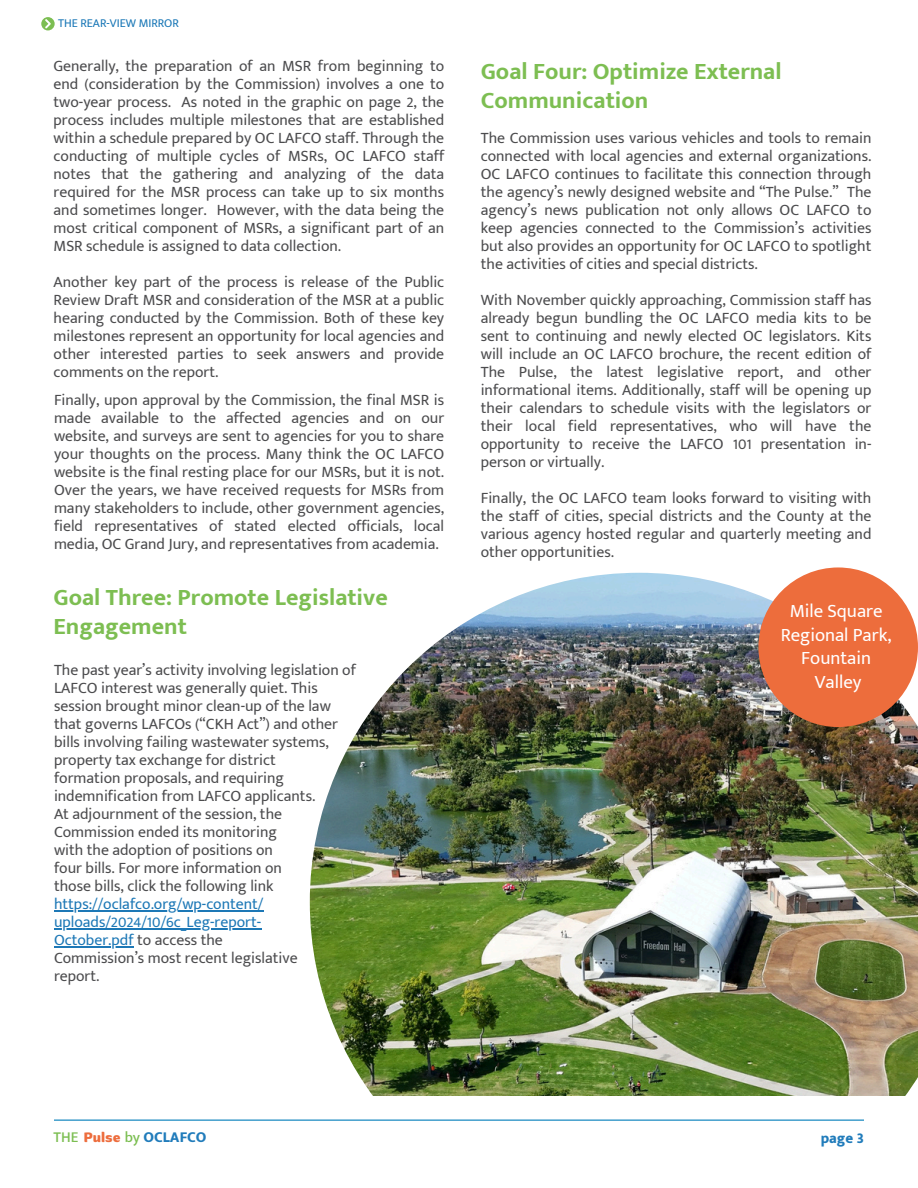
<style>
.page{position:relative;width:918px;height:1188px;background:#fff}
.page>*{position:absolute;margin:0;border:0;box-sizing:border-box;transform-origin:0 0}
.t1{font:700 24px/29.2px "Mukta Mahee";color:#7dbe52}
.t2{font:18.75px/23.7px "Mukta Mahee";color:#fff;text-align:center}
.t3{font:15.75px/18px "Mukta Mahee";color:#4c4c4e;text-align:justify}
.t4{font:15.75px "Mukta Mahee";color:#1d78b6}
.t5{font:800 15px "Mukta Mahee";color:#217cbb}
.t6{font:12px "Mukta Mahee";color:#1b78b7}
.s1{color:#1d78b6}
.s2{font-weight:500;color:#7cbe52}
.s3{font-family:"Banburi";font-weight:700;color:#ed6d3d}
</style>
<div class="page">
<svg style="left:41px;top:17px;width:14px;height:13px"></svg>
<svg style="left:45px;top:19px;width:6px;height:9px"></svg>
<img style="left:310px;top:573px;width:608px;height:523px">
<hr style="left:54px;top:1120px;width:810px;height:1px;background:#017dba">
<hr style="left:54px;top:910px;width:209px;height:2px;background:#1d78b6">
<hr style="left:54px;top:928px;width:207px;height:2px;background:#1d78b6">
<hr style="left:54px;top:946px;width:80px;height:2px;background:#1d78b6">
<div style="left:758px;top:567px;width:160px;height:160px;background:#ed6d3c;border-radius:50%"></div>
<h5 class="t6" style="left:58px;top:16px;width:122px">THE REAR-VIEW MIRROR</h5>
<h5 class="t3" style="left:54px;top:56px;width:392px">Generally, the preparation of an MSR from beginning to end (consideration by the Commission) involves a one to two-year process. As noted in the graphic on page 2, the process includes multiple milestones that are established within a schedule prepared by OC LAFCO staff. Through the conducting of multiple cycles of MSRs, OC LAFCO staff notes that the gathering and analyzing of the data required for the MSR process can take up to six months and sometimes longer. However, with the data being the most critical component of MSRs, a significant part of an MSR schedule is assigned to data collection.</h5>
<h2 class="t3" style="left:54px;top:272px;width:392px">Another key part of the process is release of the Public Review Draft MSR and consideration of the MSR at a public hearing conducted by the Commission. Both of these key milestones represent an opportunity for local agencies and other interested parties to seek answers and provide comments on the report.</h2>
<p class="t3" style="left:54px;top:390px;width:392px">Finally, upon approval by the Commission, the final MSR is made available to the affected agencies and on our website, and surveys are sent to agencies for you to share your thoughts on the process. Many think the OC LAFCO website is the final resting place for our MSRs, but it is not.<br>Over the years, we have received requests for MSRs from many stakeholders to include, other government agencies, field representatives of stated elected officials, local media, OC Grand Jury, and representatives from academia.</p>
<h1 class="t1" style="left:54px;top:582px;width:336px">Goal Three: Promote Legislative<br>Engagement</h1>
<h5 class="t3" style="left:54px;top:661px;width:303px;text-align:left">The past year’s activity involving legislation of LAFCO interest was generally quiet. This session brought minor clean-up of the law that governs LAFCOs (“CKH Act”) and other bills involving failing wastewater systems, property tax exchange for district<br>formation proposals, and requiring indemnification from LAFCO applicants.<br>At adjournment of the session, the Commission ended its monitoring<br>with the adoption of positions on<br>four bills. For more information on<br>those bills, click the following link</h5>
<h3 class="t4" style="left:54px;top:895px;width:211px">https://oclafco.org/wp-content/</h3>
<h4 class="t4" style="left:54px;top:913px;width:209px">uploads/2024/10/6c_Leg-report-</h4>
<h4 class="t3" style="left:54px;top:931px;width:245px;text-align:left"><span class="s1">October.pdf</span> to access the<br>Commission’s most recent legislative report.</h4>
<h4 class="t1" style="left:481px;top:56px;width:302px">Goal Four: Optimize External<br>Communication</h4>
<p class="t3" style="left:481px;top:129px;width:392px">The Commission uses various vehicles and tools to remain connected with local agencies and external organizations.<br>OC LAFCO continues to facilitate this connection through the agency’s newly designed website and “The Pulse.” The agency’s news publication not only allows OC LAFCO to keep agencies connected to the Commission’s activities but also provides an opportunity for OC LAFCO to spotlight the activities of cities and special districts.</p>
<p class="t3" style="left:481px;top:291px;width:392px">With November quickly approaching, Commission staff has already begun bundling the OC LAFCO media kits to be sent to continuing and newly elected OC legislators. Kits will include an OC LAFCO brochure, the recent edition of The Pulse, the latest legislative report, and other informational items. Additionally, staff will be opening up their calendars to schedule visits with the legislators or their local field representatives, who will have the opportunity to receive the LAFCO 101 presentation in&shy;person or virtually.</p>
<p class="t3" style="left:481px;top:489px;width:392px">Finally, the OC LAFCO team looks forward to visiting with the staff of cities, special districts and the County at the various agency hosted regular and quarterly meeting and other opportunities.</p>
<p class="t2" style="left:781px;top:599px;width:112px">Mile Square<br>Regional Park,<br>Fountain<br>Valley</p>
<h5 class="t5" style="left:54px;top:1129px;width:154px"><span class="s2">THE</span> <span class="s3">Pulse</span> <span class="s2">by</span> OCLAFCO</h5>
<h5 class="t5" style="left:821px;top:1129px;width:45px">page 3</h5>
</div>
